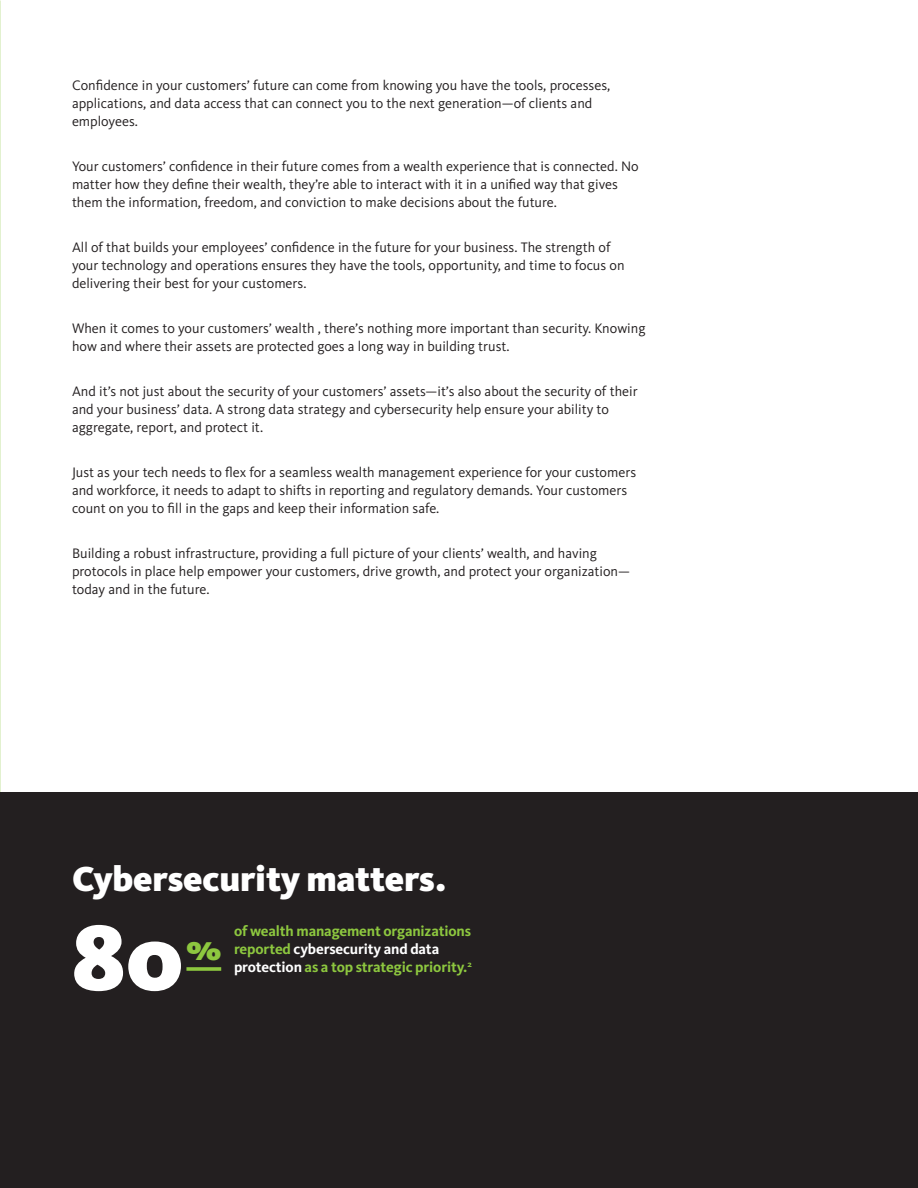
<style>
.page{position:relative;width:918px;height:1188px;background:#fff}
.page>*{position:absolute;margin:0;border:0;box-sizing:border-box;transform-origin:0 0}
.Display_2{font:900 96px "Kievit Pro";color:#fff}
.H2_0p{font:900 36px "Kievit Pro";letter-spacing:-.005em;color:#fff}
.Display_2-2{font:900 36px "Kievit Pro";color:#8dc73f}
.Stats_text{font:700 15px/18px "Kievit Pro";letter-spacing:-.01em;color:#8dc73f}
.Body_2_0{font:14.25px/18px "Kievit Pro";color:#231f20}
.s1{color:#fff}
</style>
<div class="page">
<div style="left:0;top:792px;width:918px;height:396px;background:#231f20"></div>
<svg style="left:186px;top:967px;width:35px;height:4px"></svg>
<p class="Body_2_0" style="left:72px;top:76px;width:540px">Confidence in your customers’ future can come from knowing you have the tools, processes, applications, and data access that can connect you to the next generation—of clients and employees.</p>
<p class="Body_2_0" style="left:72px;top:157px;width:568px">Your customers’ confidence in their future comes from a wealth experience that is connected. No matter how they define their wealth, they’re able to interact with it in a unified way that gives them the information, freedom, and conviction to make decisions about the future.</p>
<p class="Body_2_0" style="left:72px;top:238px;width:554px">All of that builds your employees’ confidence in the future for your business. The strength of your technology and operations ensures they have the tools, opportunity, and time to focus on delivering their best for your customers.</p>
<p class="Body_2_0" style="left:72px;top:319px;width:575px">When it comes to your customers’ wealth , there’s nothing more important than security. Knowing how and where their assets are protected goes a long way in building trust.</p>
<p class="Body_2_0" style="left:72px;top:382px;width:567px">And it’s not just about the security of your customers’ assets—it’s also about the security of their and your business’ data. A strong data strategy and cybersecurity help ensure your ability to aggregate, report, and protect it.</p>
<p class="Body_2_0" style="left:72px;top:463px;width:566px">Just as your tech needs to flex for a seamless wealth management experience for your customers and workforce, it needs to adapt to shifts in reporting and regulatory demands. Your customers count on you to fill in the gaps and keep their information safe.</p>
<p class="Body_2_0" style="left:72px;top:544px;width:560px">Building a robust infrastructure, providing a full picture of your clients’ wealth, and having protocols in place help empower your customers, drive growth, and protect your organization— today and in the future.</p>
<p class="H2_0p" style="left:72px;top:857px;width:376px">Cybersecurity matters.</p>
<p class="Display_2" style="left:72px;top:900px;width:113px">80</p>
<p class="Stats_text" style="left:234px;top:922px;width:240px">of wealth management organizations reported <span class="s1">cybersecurity and data protection</span> as a top strategic priority.<sup>2</sup></p>
<p class="Display_2-2" style="left:186px;top:926px;width:36px">%</p>
</div>
